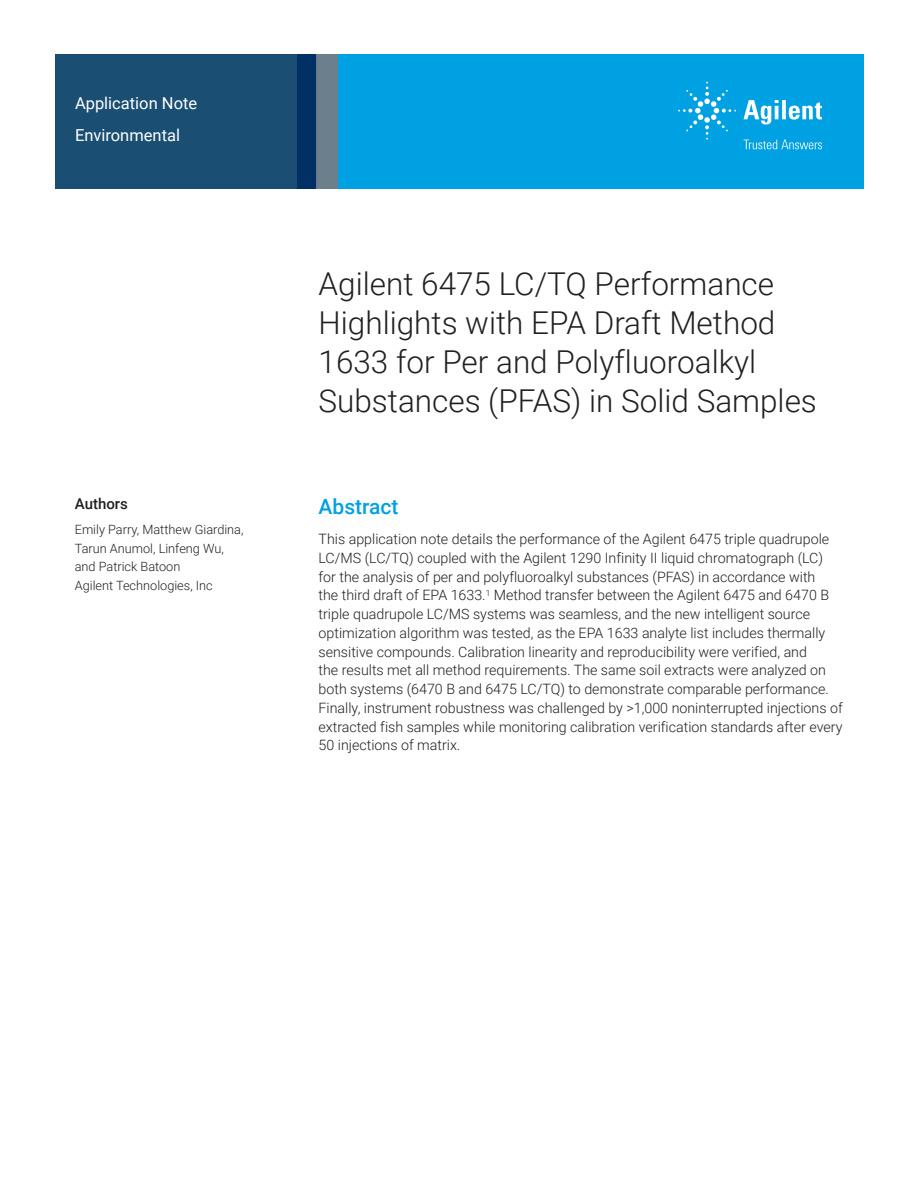
<style>
.page{position:relative;width:918px;height:1188px;background:#fff}
.page>*{position:absolute;margin:0;border:0;box-sizing:border-box;transform-origin:0 0}
.t1{font:300 31.5px/39px "Roboto";color:#231f20}
.Header_1{font:500 21px "Roboto";color:#00a1e3}
.Doctype{font:16.5px "Roboto";color:#fff}
.Area_Identifier{font:16.5px "Roboto";color:#fff}
.DATA_author_title{font:500 15px "Roboto";color:#231f20}
.Text{font:300 14.25px/18.8px "Roboto";color:#231f20}
.DATA_author_name___info{font:300 12.75px/18.8px "Roboto";color:#231f20}
</style>
<div class="page">
<div style="left:297px;top:54px;width:567px;height:135px;background:#00a1e3"></div>
<svg style="left:55px;top:54px;width:261px;height:135px;background:#184b71"></svg>
<div style="left:316px;top:54px;width:22px;height:135px;background:#6b808c"></div>
<svg style="left:743px;top:100px;width:79px;height:25px"></svg>
<svg style="left:678px;top:82px;width:58px;height:58px"></svg>
<svg style="left:744px;top:140px;width:78px;height:9px"></svg>
<p class="Doctype" style="left:75px;top:91px;width:124px">Application Note</p>
<p class="Area_Identifier" style="left:75px;top:124px;width:107px">Environmental</p>
<p class="DATA_author_title" style="left:75px;top:493px;width:55px">Authors</p>
<p class="DATA_author_name___info" style="left:75px;top:519px;width:170px">Emily Parry, Matthew Giardina,<br>Tarun Anumol, Linfeng Wu, and Patrick Batoon<br>Agilent Technologies, Inc</p>
<p class="t1" style="left:319px;top:263px;width:500px">Agilent 6475 LC/TQ Performance Highlights with EPA Draft Method 1633 for Per and Polyfluoroalkyl Substances (PFAS) in Solid Samples</p>
<p class="Header_1" style="left:319px;top:491px;width:82px">Abstract</p>
<p class="Text" style="left:319px;top:529px;width:526px">This application note details the performance of the Agilent 6475 triple quadrupole LC/MS (LC/TQ) coupled with the Agilent 1290 Infinity II liquid chromatograph (LC) for the analysis of per and polyfluoroalkyl substances (PFAS) in accordance with<br>the third draft of EPA 1633.<sup>1</sup> Method transfer between the Agilent 6475 and 6470 B triple quadrupole LC/MS systems was seamless, and the new intelligent source optimization algorithm was tested, as the EPA 1633 analyte list includes thermally sensitive compounds. Calibration linearity and reproducibility were verified, and<br>the results met all method requirements. The same soil extracts were analyzed on both systems (6470 B and 6475 LC/TQ) to demonstrate comparable performance.<br>Finally, instrument robustness was challenged by &gt;1,000 noninterrupted injections of extracted fish samples while monitoring calibration verification standards after every 50 injections of matrix.</p>
</div>
